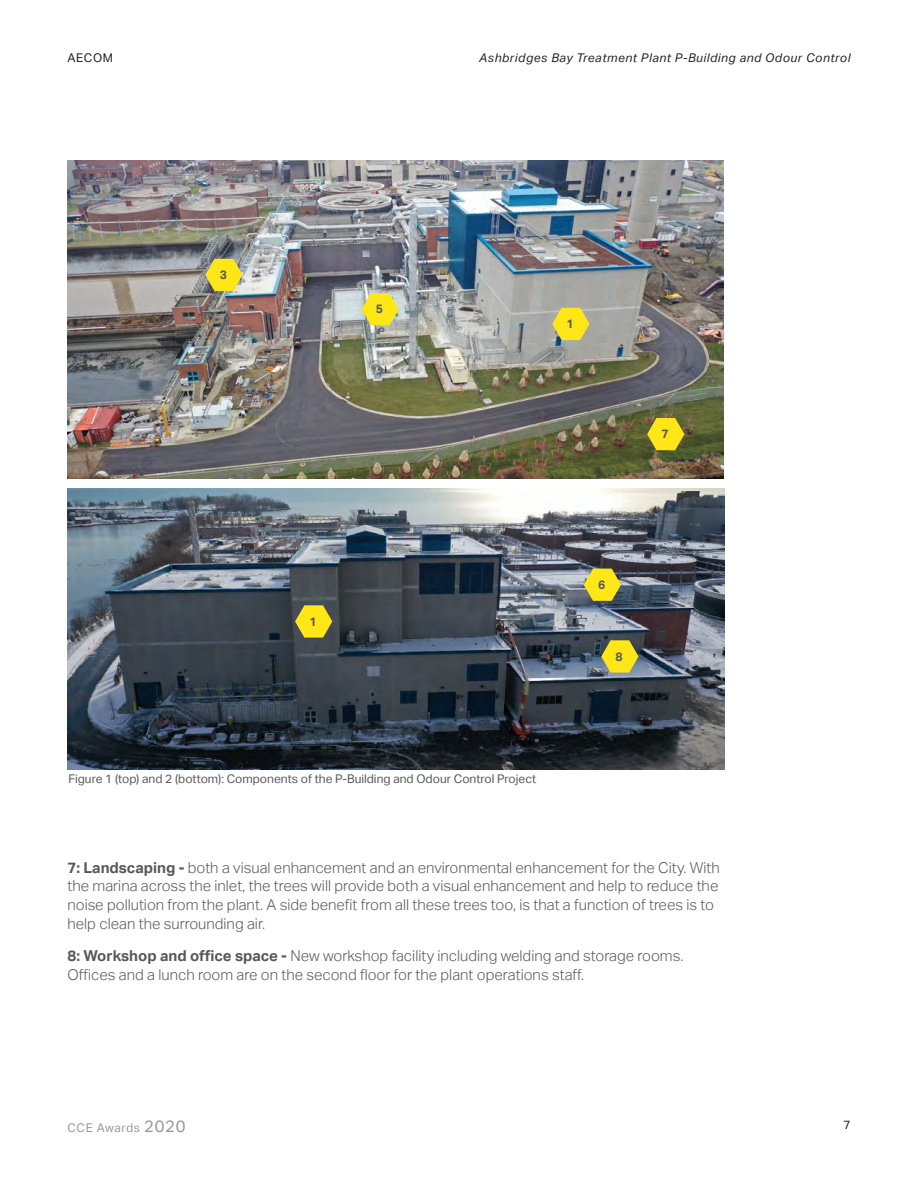
<style>
.page{position:relative;width:918px;height:1188px;background:#fff}
.page>*{position:absolute;margin:0;border:0;box-sizing:border-box;transform-origin:0 0}
.body_text{font:300 15px/18.8px "AECOM Sans";color:#57585a}
.Text_Box{font:700 12.15px "AECOM Sans";color:#57585a}
.caption_text{font:12px "AECOM Sans";color:#57585a}
.t1{font:italic 12px "AECOM Sans";letter-spacing:.05em;color:#231f20}
.t2{font:12px "AECOM Sans";letter-spacing:.05em;color:#97989f}
.t3{font:12px "AECOM Sans";letter-spacing:.05em;color:#231f20}
.s1{font-weight:700}
.s2{font-size:16.5px}
</style>
<div class="page">
<img style="left:68px;top:160px;width:656px;height:319px">
<svg style="left:362px;top:293px;width:37px;height:32px"></svg>
<svg style="left:647px;top:418px;width:37px;height:32px"></svg>
<svg style="left:552px;top:308px;width:38px;height:32px"></svg>
<svg style="left:205px;top:259px;width:38px;height:32px"></svg>
<img style="left:68px;top:488px;width:656px;height:282px">
<svg style="left:295px;top:605px;width:37px;height:33px"></svg>
<svg style="left:584px;top:569px;width:37px;height:32px"></svg>
<svg style="left:601px;top:640px;width:38px;height:33px"></svg>
<p class="t3" style="left:68px;top:51px;width:47px">AECOM</p>
<p class="t1" style="left:479px;top:51px;width:373px">Ashbridges Bay Treatment Plant P-Building and Odour Control</p>
<p class="Text_Box" style="left:220px;top:268px;width:9px">3</p>
<p class="Text_Box" style="left:376px;top:302px;width:9px">5</p>
<p class="Text_Box" style="left:567px;top:317px;width:9px">1</p>
<p class="Text_Box" style="left:662px;top:427px;width:9px">7</p>
<p class="Text_Box" style="left:309px;top:614px;width:9px">1</p>
<p class="caption_text" style="left:69px;top:772px;width:469px">Figure 1 (top) and 2 (bottom): Components of the P-Building and Odour Control Project</p>
<p class="Text_Box" style="left:598px;top:578px;width:9px">6</p>
<p class="Text_Box" style="left:616px;top:649px;width:9px">8</p>
<p class="body_text" style="left:68px;top:858px;width:654px"><span class="s1">7: Landscaping -</span> both a visual enhancement and an environmental enhancement for the City. With the marina across the inlet, the trees will provide both a visual enhancement and help to reduce the noise pollution from the plant. A side benefit from all these trees too, is that a function of trees is to help clean the surrounding air.</p>
<p class="body_text" style="left:68px;top:946px;width:617px"><span class="s1">8: Workshop and office space -</span> New workshop facility including welding and storage rooms.<br>Offices and a lunch room are on the second floor for the plant operations staff.</p>
<p class="t2" style="left:68px;top:1121px;width:120px">CCE Awards <span class="s2">2020</span></p>
<p class="t3" style="left:843px;top:1118px;width:9px">7</p>
</div>
